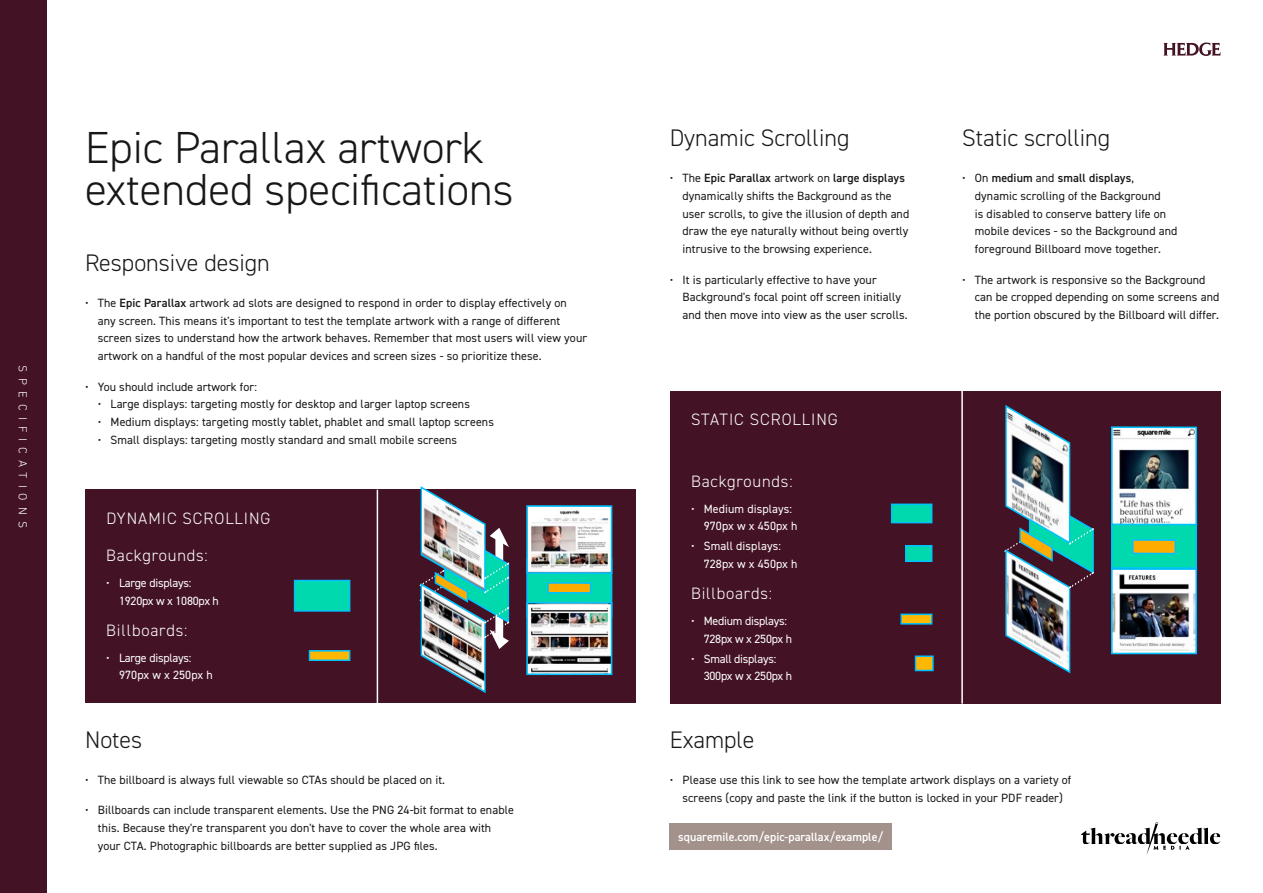
<style>
.page{position:relative;width:1263px;height:893px;background:#fff}
.page>*{position:absolute;margin:0;border:0;box-sizing:border-box;transform-origin:0 0}
.t1{font:300 45px/42px "DIN2014";color:#181716}
.t2{font:300 24px "DIN2014";color:#181716}
.t3{font:300 16.5px "DIN2014";letter-spacing:.05em;color:#fff}
.t4{font:12px/17.7px "DIN2014";letter-spacing:.01em;color:#181716}
.t5{font:12px/17.7px "DIN2014";letter-spacing:-.02em;color:#fff}
.t6{font:12px/17.7px "DIN2014";letter-spacing:.01em;color:#fff}
.t7{font:600 12px "DIN2014";color:#fff}
.t8{font:300 12px "DIN Next LT Pro";letter-spacing:.5em;color:#fff}
.s1{font-weight:600}
</style>
<div class="page">
<div style="left:0;top:0;width:47px;height:893px;background:#431224"></div>
<svg style="left:1081px;top:822px;width:139px;height:33px"></svg>
<svg style="left:1163px;top:43px;width:57px;height:13px"></svg>
<div style="left:670px;top:823px;width:222px;height:26px;background:#a3928b"></div>
<div style="left:85px;top:490px;width:551px;height:213px;background:#431224"></div>
<img style="left:420px;top:486px;width:90px;height:207px">
<div style="left:527px;top:559px;width:84px;height:58px;background:#00d9ad"></div>
<div style="left:526px;top:558px;width:86px;height:60px;border:2px solid #00c1ff"></div>
<img style="left:529px;top:508px;width:80px;height:63px">
<div style="left:526px;top:505px;width:86px;height:69px;border:2px solid #00c1ff"></div>
<img style="left:529px;top:605px;width:80px;height:67px">
<div style="left:526px;top:602px;width:86px;height:73px;border:2px solid #00c1ff"></div>
<div style="left:548px;top:583px;width:43px;height:10px;background:#ffac00"></div>
<div style="left:547px;top:582px;width:44px;height:12px;border:2px solid #00c1ff"></div>
<div style="left:294px;top:580px;width:56px;height:32px;background:#00d9ad;border:2px solid #00c1ff"></div>
<div style="left:309px;top:650px;width:41px;height:11px;background:#ffb700;border:2px solid #00c1ff"></div>
<hr style="left:377px;top:490px;width:1px;height:213px;background:#fff">
<div style="left:670px;top:391px;width:550px;height:313px;background:#431224"></div>
<img style="left:1005px;top:405px;width:89px;height:269px">
<div style="left:1112px;top:510px;width:84px;height:58px;background:#00d9ad"></div>
<div style="left:1111px;top:510px;width:86px;height:59px;border:2px solid #00c1ff"></div>
<img style="left:1114px;top:429px;width:80px;height:93px">
<div style="left:1111px;top:426px;width:86px;height:99px;border:2px solid #00c1ff"></div>
<img style="left:1114px;top:571px;width:80px;height:80px">
<div style="left:1111px;top:568px;width:86px;height:86px;border:2px solid #00c1ff"></div>
<div style="left:1133px;top:540px;width:42px;height:14px;background:#ffac00"></div>
<div style="left:1132px;top:539px;width:44px;height:15px;border:2px solid #00c1ff"></div>
<hr style="left:961px;top:391px;width:2px;height:313px;background:#fff">
<div style="left:891px;top:504px;width:41px;height:19px;background:#00d9ad;border:2px solid #00c1ff"></div>
<div style="left:905px;top:545px;width:27px;height:17px;background:#00d9ad;border:2px solid #00c1ff"></div>
<div style="left:900px;top:614px;width:32px;height:11px;background:#ffb700;border:2px solid #00c1ff"></div>
<div style="left:915px;top:655px;width:19px;height:16px;background:#ffb700;border:2px solid #00c1ff"></div>
<p class="t8" style="left:30px;top:365px;width:164px;rotate:90deg">SPECIFICATIONS</p>
<h1 class="t1" style="left:85px;top:126px;width:430px">Epic Parallax artwork extended specifications</h1>
<h2 class="t2" style="left:85px;top:248px;width:186px">Responsive design</h2>
<p class="t4" style="left:98px;top:294px;width:491px;text-indent:-13px">• The <span class="s1">Epic Parallax</span> artwork ad slots are designed to respond in order to display effectively on any screen. This means it's important to test the template artwork with a range of different screen sizes to understand how the artwork behaves. Remember that most users will view your artwork on a handful of the most popular devices and screen sizes - so prioritize these.</p>
<p class="t4" style="left:85px;top:377px;width:173px">• You should include artwork for:</p>
<p class="t4" style="left:98px;top:395px;width:374px">• Large displays: targeting mostly for desktop and larger laptop screens</p>
<p class="t4" style="left:98px;top:413px;width:398px">• Medium displays: targeting mostly tablet, phablet and small laptop screens</p>
<p class="t4" style="left:98px;top:430px;width:361px">• Small displays: targeting mostly standard and small mobile screens</p>
<h3 class="t3" style="left:106px;top:508px;width:166px">DYNAMIC SCROLLING</h3>
<h3 class="t3" style="left:106px;top:545px;width:103px">Backgrounds:</h3>
<p class="t5" style="left:119px;top:574px;width:101px;text-indent:-13px">• Large displays:<br>1920px w x 1080px h</p>
<h3 class="t3" style="left:106px;top:620px;width:83px">Billboards:</h3>
<p class="t5" style="left:119px;top:649px;width:95px;text-indent:-13px">• Large displays:<br>970px w x 250px h</p>
<h2 class="t2" style="left:85px;top:725px;width:59px">Notes</h2>
<p class="t4" style="left:85px;top:771px;width:361px">• The billboard is always full viewable so CTAs should be placed on it.</p>
<p class="t4" style="left:98px;top:801px;width:418px;text-indent:-13px">• Billboards can include transparent elements. Use the PNG 24-bit format to enable this. Because they're transparent you don't have to cover the whole area with your CTA. Photographic billboards are better supplied as JPG files.</p>
<h2 class="t2" style="left:670px;top:123px;width:181px">Dynamic Scrolling</h2>
<h2 class="t2" style="left:962px;top:123px;width:150px">Static scrolling</h2>
<p class="t4" style="left:682px;top:169px;width:228px;text-indent:-13px">• The <span class="s1">Epic Parallax</span> artwork on <span class="s1">large displays </span>dynamically shifts the Background as the user scrolls, to give the illusion of depth and draw the eye naturally without being overtly intrusive to the browsing experience.</p>
<p class="t4" style="left:682px;top:270px;width:227px;text-indent:-13px">• It is particularly effective to have your<br>Background's focal point off screen initially and then move into view as the user scrolls.</p>
<h3 class="t3" style="left:691px;top:409px;width:148px">STATIC SCROLLING</h3>
<h3 class="t3" style="left:691px;top:471px;width:103px">Backgrounds:</h3>
<p class="t6" style="left:704px;top:500px;width:95px;text-indent:-13px">• Medium displays:<br>970px w x 450px h</p>
<p class="t6" style="left:704px;top:537px;width:95px;text-indent:-13px">• Small displays:<br>728px w x 450px h</p>
<h3 class="t3" style="left:691px;top:583px;width:83px">Billboards:</h3>
<p class="t5" style="left:704px;top:612px;width:90px;text-indent:-13px">• Medium displays:<br>728px w x 250px h</p>
<p class="t5" style="left:704px;top:649px;width:90px;text-indent:-13px">• Small displays:<br>300px w x 250px h</p>
<h2 class="t2" style="left:670px;top:725px;width:86px">Example</h2>
<p class="t4" style="left:975px;top:169px;width:204px;text-indent:-13px">• On <span class="s1">medium</span> and <span class="s1">small displays</span>, dynamic scrolling of the Background<br>is disabled to conserve battery life on mobile devices - so the Background and foreground Billboard move together.</p>
<p class="t4" style="left:975px;top:270px;width:246px;text-indent:-13px">• The artwork is responsive so the Background can be cropped depending on some screens and the portion obscured by the Billboard will differ.</p>
<p class="t4" style="left:670px;top:771px;width:403px;text-align:center">• Please use this link to see how the template artwork displays on a variety of screens (copy and paste the link if the button is locked in your PDF reader)</p>
<p class="t7" style="left:678px;top:829px;width:207px">squaremile.com/epic-parallax/example/</p>
</div>
